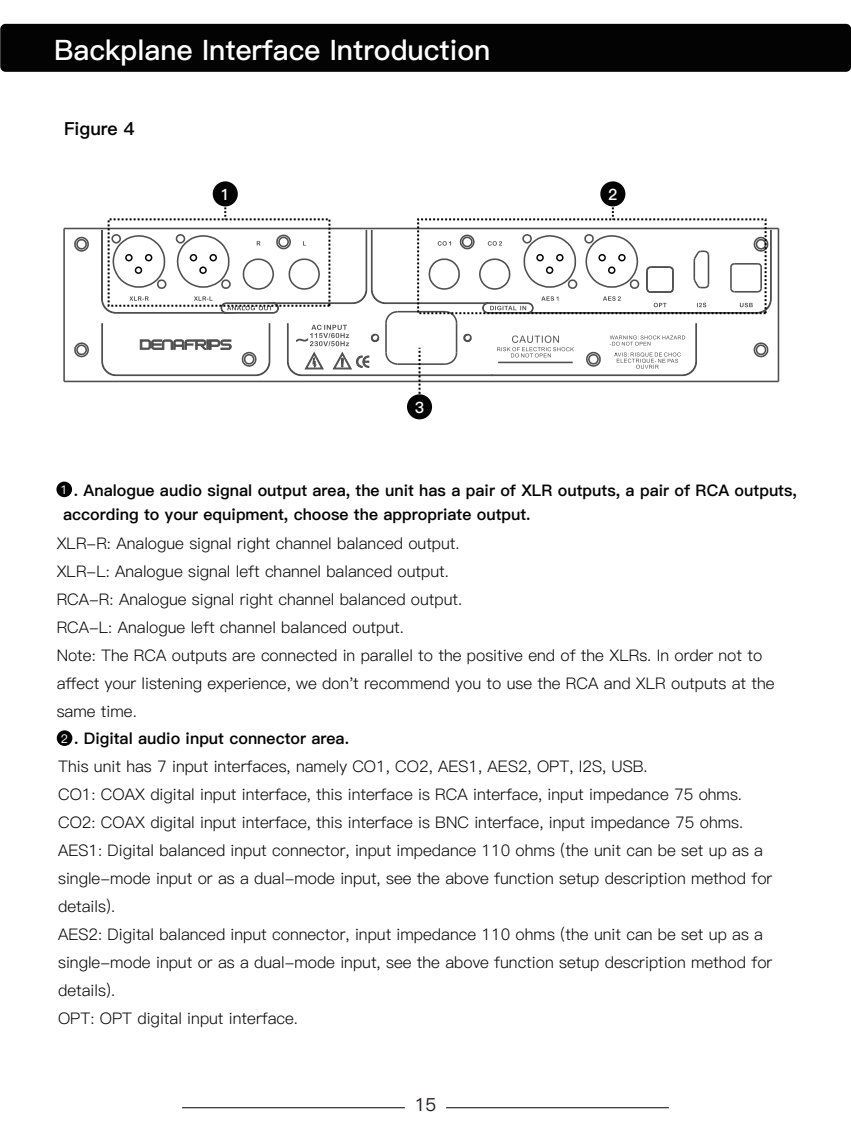
<style>
.page{position:relative;width:851px;height:1134px;background:#fff}
.page>*{position:absolute;margin:0;border:0;box-sizing:border-box;transform-origin:0 0}
.t1{font:28.2px "Ping Fang SC Bold";color:#fff}
.t2{font:18px "Ping Fang SC Heavy";color:#030303}
.t3{font:18px "Ping Fang SC Medium";color:#231f20}
.t4{font:16px/28px "Ping Fang SC Regular";color:#030303}
.t5{font:16px/24px "Ping Fang SC Heavy";color:#030303}
.t6{font:15.6px "Ping Fang SC Bold";color:#fff}
.t7{font:12px "Ping Fang SC Medium";color:#fff}
</style>
<div class="page">
<div style="left:0;top:24px;width:850px;height:48px;background:#030303;border-radius:5px"></div>
<hr style="left:182px;top:1107px;width:223px;height:1px;background:#030303">
<hr style="left:446px;top:1107px;width:222px;height:1px;background:#030303">
<svg style="left:224px;top:206px;width:2px;height:14px"></svg>
<div style="left:213px;top:181px;width:25px;height:25px;background:#030303;border-radius:50%"></div>
<svg style="left:611px;top:206px;width:2px;height:14px"></svg>
<div style="left:600px;top:181px;width:25px;height:25px;background:#030303;border-radius:50%"></div>
<div style="left:407px;top:394px;width:25px;height:25px;background:#030303;border-radius:50%"></div>
<hr style="left:64px;top:381px;width:714px;height:1px;background:#030303">
<hr style="left:64px;top:228px;width:714px;height:1px;background:#030303">
<hr style="left:777px;top:228px;width:2px;height:153px;background:#030303">
<hr style="left:63px;top:228px;width:2px;height:153px;background:#030303">
<svg style="left:74px;top:236px;width:15px;height:16px"></svg>
<svg style="left:74px;top:342px;width:15px;height:16px"></svg>
<svg style="left:101px;top:230px;width:670px;height:171px"></svg>
<div style="left:125px;top:254px;width:8px;height:7px;border:2px solid #030303;border-radius:50%"></div>
<div style="left:145px;top:254px;width:7px;height:7px;border:2px solid #030303;border-radius:50%"></div>
<div style="left:135px;top:266px;width:7px;height:8px;border:2px solid #030303;border-radius:50%"></div>
<div style="left:190px;top:254px;width:7px;height:7px;border:2px solid #030303;border-radius:50%"></div>
<div style="left:209px;top:254px;width:8px;height:7px;border:2px solid #030303;border-radius:50%"></div>
<div style="left:199px;top:266px;width:8px;height:8px;border:2px solid #030303;border-radius:50%"></div>
<div style="left:536px;top:254px;width:7px;height:7px;border:2px solid #030303;border-radius:50%"></div>
<div style="left:556px;top:254px;width:7px;height:7px;border:2px solid #030303;border-radius:50%"></div>
<div style="left:546px;top:266px;width:7px;height:8px;border:2px solid #030303;border-radius:50%"></div>
<div style="left:598px;top:254px;width:7px;height:7px;border:2px solid #030303;border-radius:50%"></div>
<div style="left:618px;top:254px;width:7px;height:7px;border:2px solid #030303;border-radius:50%"></div>
<div style="left:608px;top:266px;width:7px;height:8px;border:2px solid #030303;border-radius:50%"></div>
<div style="left:56px;top:482px;width:16px;height:15px;background:#030303;border-radius:50%"></div>
<div style="left:57px;top:730px;width:15px;height:16px;background:#030303;border-radius:50%"></div>
<h1 class="t1" style="left:54px;top:33px;width:438px">Backplane Interface Introduction</h1>
<p class="t2" style="left:64px;top:118px;width:72px">Figure 4</p>
<p class="t6" style="left:220px;top:185px;width:11px">1</p>
<p class="t6" style="left:608px;top:185px;width:11px">2</p>
<p class="t6" style="left:415px;top:398px;width:11px">3</p>
<p class="t5" style="left:63px;top:478px;width:735px;text-indent:11px">. Analogue audio signal output area, the unit has a pair of XLR outputs, a pair of RCA outputs, according to your equipment, choose the appropriate output.</p>
<p class="t4" style="left:57px;top:529px;width:719px">XLR-R: Analogue signal right channel balanced output.<br>XLR-L: Analogue signal left channel balanced output.<br>RCA-R: Analogue signal right channel balanced output.<br>RCA-L: Analogue left channel balanced output.<br>Note: The RCA outputs are connected in parallel to the positive end of the XLRs. In order not to affect your listening experience, we don't recommend you to use the RCA and XLR outputs at the same time.</p>
<p class="t5" style="left:74px;top:726px;width:276px">. Digital audio input connector area.</p>
<p class="t4" style="left:58px;top:753px;width:715px">This unit has 7 input interfaces, namely CO1, CO2, AES1, AES2, OPT, I2S, USB.<br>CO1: COAX digital input interface, this interface is RCA interface, input impedance 75 ohms.<br>CO2: COAX digital input interface, this interface is BNC interface, input impedance 75 ohms.<br>AES1: Digital balanced input connector, input impedance 110 ohms (the unit can be set up as a single-mode input or as a dual-mode input, see the above function setup description method for details).<br>AES2: Digital balanced input connector, input impedance 110 ohms (the unit can be set up as a single-mode input or as a dual-mode input, see the above function setup description method for details).<br>OPT: OPT digital input interface.</p>
<p class="t7" style="left:61px;top:483px;width:9px">1</p>
<p class="t7" style="left:61px;top:731px;width:9px">2</p>
<p class="t3" style="left:414px;top:1094px;width:23px">15</p>
</div>
